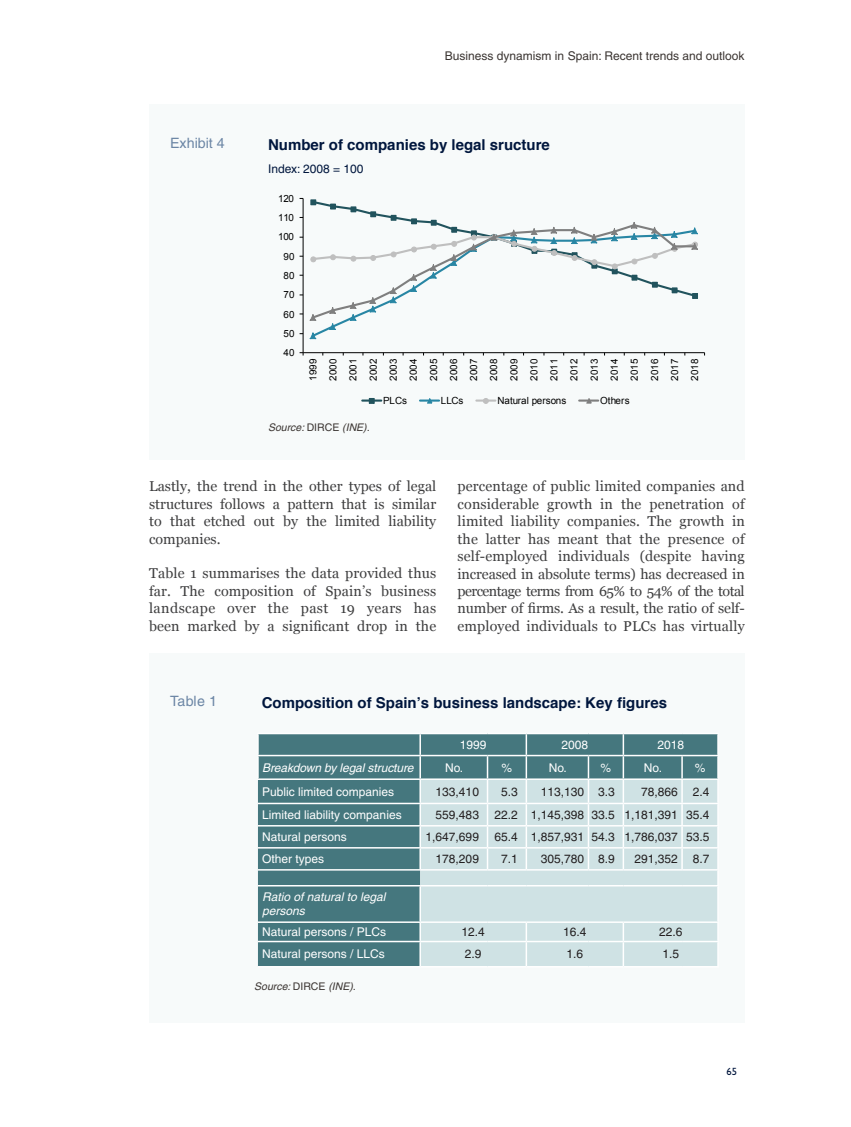
<style>
.page{position:relative;width:851px;height:1127px;background:#fff}
.page>*{position:absolute;margin:0;border:0;box-sizing:border-box;transform-origin:0 0}
._13_-_Titulo__Table{font:700 15px "Helvetica";color:#00163d}
._04_-_Texto_general{font:14.25px/17.4px "Georgia";letter-spacing:.01em;color:#3e3e3f;text-align:justify}
._12_-_Palabra__Table{font:14.25px "Helvetica";color:#6c86a5}
.t1{font:12px "Helvetica";color:#231f20}
.t2{font:12px "Helvetica";color:#fff}
.t3{font:italic 12px/14.4px "Helvetica";color:#fff}
.t4{font:12px "Helvetica";color:#3b3532}
._14_-_Subtitulo__Tab{font:12px "Helvetica";color:#00163d}
._16_-_Source__Tabla{font:italic 10.5px "Helvetica";color:#3b3532}
.t5{font:500 10.5px "Gill Sans MT Std";color:#00163d}
.t6{font:9.9px/20.1px "Arial";letter-spacing:.015em;color:#000;text-align:justify}
.s1{font-style:normal}
</style>
<div class="page">
<div style="left:149px;top:104px;width:595px;height:355px;background:#f7fafa"></div>
<hr style="left:303px;top:198px;width:1px;height:155px;background:#000">
<hr style="left:303px;top:352px;width:401px;height:1px;background:#000">
<svg style="left:299px;top:352px;width:5px;height:3px"></svg>
<svg style="left:309px;top:199px;width:389px;height:140px"></svg>
<hr style="left:362px;top:399px;width:19px;height:3px;background:#21535d">
<svg style="left:369px;top:398px;width:5px;height:6px"></svg>
<hr style="left:420px;top:399px;width:19px;height:3px;background:#2886a4">
<svg style="left:427px;top:398px;width:6px;height:6px"></svg>
<hr style="left:476px;top:399px;width:19px;height:3px;background:#bfbfbf">
<svg style="left:483px;top:398px;width:5px;height:6px"></svg>
<hr style="left:579px;top:399px;width:19px;height:3px;background:#7f7f7f">
<svg style="left:586px;top:398px;width:6px;height:6px"></svg>
<div style="left:149px;top:653px;width:595px;height:370px;background:#f7fafa"></div>
<hr style="left:257px;top:734px;width:2px;height:21px;background:#fff">
<hr style="left:257px;top:733px;width:163px;height:1px;background:#fff">
<hr style="left:257px;top:756px;width:2px;height:22px;background:#fff">
<hr style="left:257px;top:755px;width:163px;height:1px;background:#fff">
<hr style="left:257px;top:778px;width:163px;height:2px;background:#fff">
<svg style="left:258px;top:733px;width:460px;height:233px;background:#95b4b8"></svg>
<p class="t4" style="left:445px;top:49px;width:301px">Business dynamism in Spain: Recent trends and outlook</p>
<p class="_12_-_Palabra__Table" style="left:170px;top:135px;width:56px">Exhibit 4</p>
<p class="_13_-_Titulo__Table" style="left:268px;top:135px;width:283px">Number of companies by legal sructure</p>
<p class="_14_-_Subtitulo__Tab" style="left:268px;top:162px;width:97px">Index: 2008 = 100</p>
<p class="t6" style="left:278px;top:188px;width:18px">120</p>
<p class="t6" style="left:278px;top:208px;width:18px">110</p>
<p class="t6" style="left:278px;top:227px;width:18px">100</p>
<p class="t6" style="left:283px;top:246px;width:13px">90</p>
<p class="t6" style="left:283px;top:266px;width:13px">80</p>
<p class="t6" style="left:283px;top:285px;width:13px">70</p>
<p class="t6" style="left:283px;top:304px;width:13px">60</p>
<p class="t6" style="left:283px;top:324px;width:13px">50</p>
<p class="t6" style="left:283px;top:343px;width:13px">40</p>
<p class="t6" style="left:303px;top:381px;width:23px;rotate:-90deg">1999<br>2000<br>2001<br>2002<br>2003<br>2004<br>2005<br>2006<br>2007<br>2008<br>2009<br>2010<br>2011<br>2012<br>2013<br>2014<br>2015<br>2016<br>2017<br>2018</p>
<p class="t6" style="left:383px;top:391px;width:25px">PLCs</p>
<p class="t6" style="left:440px;top:391px;width:24px">LLCs</p>
<p class="t6" style="left:497px;top:391px;width:70px">Natural persons</p>
<p class="t6" style="left:600px;top:391px;width:31px">Others</p>
<p class="_16_-_Source__Tabla" style="left:268px;top:421px;width:103px">Source: <span class="s1">DIRCE</span> (INE).</p>
<p class="_04_-_Texto_general" style="left:149px;top:478px;width:289px">Lastly, the trend in the other types of legal structures follows a pattern that is similar to that etched out by the limited liability companies.</p>
<p class="_04_-_Texto_general" style="left:149px;top:565px;width:289px">Table 1 summarises the data provided thus far. The composition of Spain’s business landscape over the past 19 years has been marked by a significant drop in the</p>
<p class="_04_-_Texto_general" style="left:457px;top:478px;width:288px">percentage of public limited companies and considerable growth in the penetration of limited liability companies. The growth in the latter has meant that the presence of self-employed individuals (despite having increased in absolute terms) has decreased in percentage terms from 65% to 54% of the total number of firms. As a result, the ratio of self&shy;employed individuals to PLCs has virtually</p>
<p class="_12_-_Palabra__Table" style="left:170px;top:693px;width:48px">Table 1</p>
<p class="_13_-_Titulo__Table" style="left:261px;top:693px;width:407px">Composition of Spain’s business landscape: Key figures</p>
<p class="t2" style="left:460px;top:738px;width:28px">1999</p>
<p class="t2" style="left:561px;top:738px;width:28px">2008</p>
<p class="t2" style="left:657px;top:738px;width:28px">2018</p>
<p class="t3" style="left:262px;top:760px;width:153px">Breakdown by legal structure</p>
<p class="t2" style="left:445px;top:760px;width:20px">No.</p>
<p class="t2" style="left:501px;top:760px;width:12px">%</p>
<p class="t2" style="left:548px;top:760px;width:20px">No.</p>
<p class="t2" style="left:600px;top:760px;width:12px">%</p>
<p class="t2" style="left:644px;top:760px;width:20px">No.</p>
<p class="t2" style="left:694px;top:760px;width:12px">%</p>
<p class="t2" style="left:262px;top:784px;width:133px">Public limited companies</p>
<p class="t1" style="left:435px;top:784px;width:45px">133,410</p>
<p class="t1" style="left:501px;top:784px;width:18px">5.3</p>
<p class="t1" style="left:540px;top:784px;width:45px">113,130</p>
<p class="t1" style="left:598px;top:784px;width:18px">3.3</p>
<p class="t1" style="left:641px;top:784px;width:38px">78,866</p>
<p class="t1" style="left:692px;top:784px;width:18px">2.4</p>
<p class="t2" style="left:262px;top:808px;width:141px">Limited liability companies</p>
<p class="t1" style="left:435px;top:808px;width:45px">559,483</p>
<p class="t1" style="left:494px;top:808px;width:25px">22.2</p>
<p class="t1" style="left:530px;top:808px;width:55px">1,145,398</p>
<p class="t1" style="left:591px;top:808px;width:25px">33.5</p>
<p class="t1" style="left:624px;top:808px;width:55px">1,181,391</p>
<p class="t1" style="left:686px;top:808px;width:25px">35.4</p>
<p class="t2" style="left:262px;top:830px;width:86px">Natural persons</p>
<p class="t1" style="left:425px;top:830px;width:55px">1,647,699</p>
<p class="t1" style="left:494px;top:830px;width:25px">65.4</p>
<p class="t1" style="left:530px;top:830px;width:55px">1,857,931</p>
<p class="t1" style="left:591px;top:830px;width:25px">54.3</p>
<p class="t1" style="left:624px;top:830px;width:55px">1,786,037</p>
<p class="t1" style="left:686px;top:830px;width:25px">53.5</p>
<p class="t2" style="left:262px;top:852px;width:64px">Other types</p>
<p class="t1" style="left:435px;top:852px;width:45px">178,209</p>
<p class="t1" style="left:501px;top:852px;width:18px">7.1</p>
<p class="t1" style="left:540px;top:852px;width:45px">305,780</p>
<p class="t1" style="left:598px;top:852px;width:18px">8.9</p>
<p class="t1" style="left:634px;top:852px;width:45px">291,352</p>
<p class="t1" style="left:692px;top:852px;width:18px">8.7</p>
<p class="t3" style="left:262px;top:889px;width:125px">Ratio of natural to legal persons</p>
<p class="t2" style="left:262px;top:925px;width:125px">Natural persons / PLCs</p>
<p class="t1" style="left:461px;top:925px;width:25px">12.4</p>
<p class="t1" style="left:563px;top:925px;width:25px">16.4</p>
<p class="t1" style="left:659px;top:925px;width:25px">22.6</p>
<p class="t2" style="left:262px;top:947px;width:124px">Natural persons / LLCs</p>
<p class="t1" style="left:465px;top:947px;width:18px">2.9</p>
<p class="t1" style="left:566px;top:947px;width:18px">1.6</p>
<p class="t1" style="left:662px;top:947px;width:18px">1.5</p>
<p class="_16_-_Source__Tabla" style="left:254px;top:980px;width:103px">Source: <span class="s1">DIRCE</span> (INE).</p>
<p class="t5" style="left:726px;top:1065px;width:12px">65</p>
</div>
